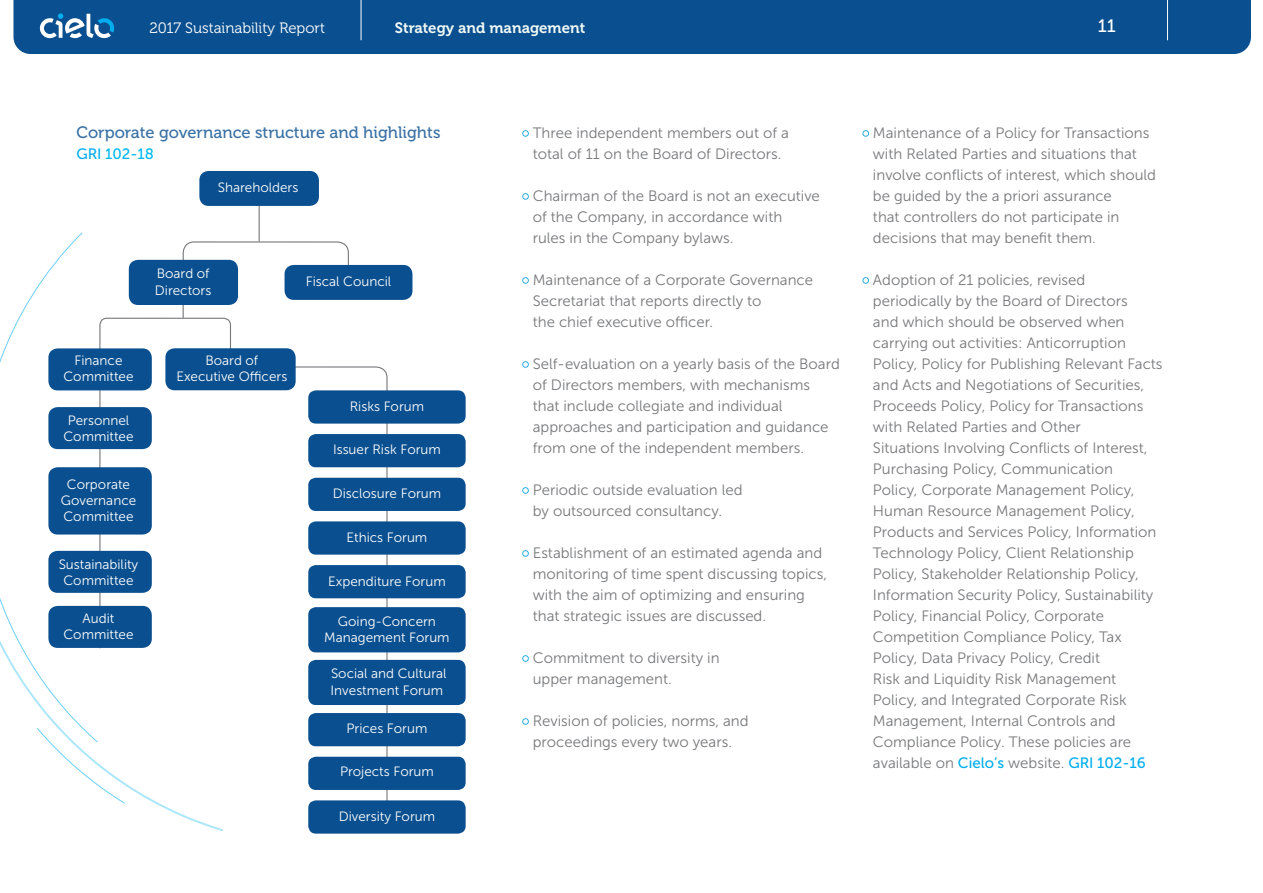
<style>
.page{position:relative;width:1263px;height:893px;background:#fff}
.page>*{position:absolute;margin:0;border:0;box-sizing:border-box;transform-origin:0 0}
.t1{font:18px "Museo 500";color:#fff}
.t2{font:16.5px "Museo 500";color:#3b72a5}
.t3{font:15px/21px "Museo Sans 300";color:#77787b}
.t4{font:15px "Museo 300";color:#fff}
.t5{font:15px "Museo 700";color:#f0faf7}
.t6{font:15px "Museo Sans 500";color:#00b9f1}
.t7{font:13.5px/16.2px "Museo Sans 300";color:#fff;text-align:center}
.s1{color:#00aeef}
.s2{font-family:"Museo Sans 500";color:#00aeef}
</style>
<div class="page">
<div style="left:13px;top:0;width:1238px;height:54px;background:#0a4f8f"></div>
<svg style="left:40px;top:13px;width:76px;height:26px"></svg>
<hr style="left:1167px;top:0;width:1px;height:40px;background:#fff">
<hr style="left:361px;top:0;width:1px;height:40px;background:#fff">
<div style="left:522px;top:130px;width:7px;height:7px;border:1px solid #2aace2;border-radius:50%"></div>
<div style="left:522px;top:193px;width:7px;height:7px;border:1px solid #2aace2;border-radius:50%"></div>
<div style="left:522px;top:277px;width:7px;height:7px;border:1px solid #2aace2;border-radius:50%"></div>
<div style="left:522px;top:361px;width:7px;height:7px;border:1px solid #2aace2;border-radius:50%"></div>
<div style="left:522px;top:487px;width:7px;height:7px;border:1px solid #2aace2;border-radius:50%"></div>
<div style="left:522px;top:550px;width:7px;height:7px;border:1px solid #2aace2;border-radius:50%"></div>
<div style="left:522px;top:655px;width:7px;height:7px;border:1px solid #2aace2;border-radius:50%"></div>
<div style="left:522px;top:718px;width:7px;height:7px;border:1px solid #2aace2;border-radius:50%"></div>
<svg style="left:182px;top:241px;width:167px;height:56px"></svg>
<svg style="left:99px;top:317px;width:133px;height:290px"></svg>
<hr style="left:183px;top:273px;width:1px;height:45px;background:#77787b">
<div style="left:48px;top:551px;width:104px;height:42px;background:#0a4f8f;border-radius:9px"></div>
<hr style="left:259px;top:194px;width:1px;height:47px;background:#77787b">
<svg style="left:241px;top:366px;width:147px;height:439px"></svg>
<div style="left:165px;top:348px;width:131px;height:42px;background:#0a4f8f;border-radius:9px"></div>
<div style="left:308px;top:390px;width:158px;height:34px;background:#0a4f8f;border-radius:8px"></div>
<div style="left:308px;top:565px;width:158px;height:33px;background:#0a4f8f;border-radius:8px"></div>
<div style="left:308px;top:478px;width:158px;height:33px;background:#0a4f8f;border-radius:8px"></div>
<div style="left:308px;top:434px;width:158px;height:33px;background:#0a4f8f;border-radius:8px"></div>
<div style="left:308px;top:607px;width:158px;height:45px;background:#0a4f8f;border-radius:8px"></div>
<div style="left:308px;top:660px;width:158px;height:45px;background:#0a4f8f;border-radius:8px"></div>
<div style="left:308px;top:521px;width:158px;height:34px;background:#0a4f8f;border-radius:8px"></div>
<div style="left:308px;top:713px;width:158px;height:33px;background:#0a4f8f;border-radius:8px"></div>
<div style="left:308px;top:757px;width:158px;height:33px;background:#0a4f8f;border-radius:8px"></div>
<div style="left:308px;top:800px;width:158px;height:34px;background:#0a4f8f;border-radius:8px"></div>
<div style="left:199px;top:171px;width:120px;height:35px;background:#0a4f8f;border-radius:9px"></div>
<div style="left:285px;top:265px;width:127px;height:35px;background:#0a4f8f;border-radius:9px"></div>
<div style="left:129px;top:260px;width:109px;height:45px;background:#0a4f8f;border-radius:9px"></div>
<div style="left:48px;top:348px;width:104px;height:42px;background:#0a4f8f;border-radius:9px"></div>
<div style="left:48px;top:407px;width:104px;height:42px;background:#0a4f8f;border-radius:9px"></div>
<div style="left:48px;top:467px;width:104px;height:67px;background:#0a4f8f;border-radius:9px"></div>
<div style="left:862px;top:130px;width:7px;height:7px;border:1px solid #2aace2;border-radius:50%"></div>
<div style="left:862px;top:277px;width:7px;height:7px;border:1px solid #2aace2;border-radius:50%"></div>
<svg style="left:0;top:232px;width:98px;height:375px"></svg>
<svg style="left:0;top:607px;width:223px;height:224px"></svg>
<svg style="left:36px;top:727px;width:90px;height:77px"></svg>
<p class="t4" style="left:149px;top:20px;width:177px">2017 Sustainability Report</p>
<p class="t5" style="left:395px;top:20px;width:192px">Strategy and management</p>
<p class="t1" style="left:1098px;top:16px;width:20px">11</p>
<p class="t2" style="left:77px;top:123px;width:365px">Corporate governance structure and highlights</p>
<p class="t6" style="left:77px;top:146px;width:79px"><span class="s1">GRI</span> 102-18</p>
<p class="t7" style="left:218px;top:179px;width:82px">Shareholders</p>
<p class="t7" style="left:155px;top:266px;width:58px;text-align:left">Board of<br>Directors</p>
<p class="t7" style="left:306px;top:273px;width:87px">Fiscal Council</p>
<p class="t7" style="left:63px;top:352px;width:72px">Finance<br>Committee</p>
<p class="t7" style="left:63px;top:412px;width:72px">Personnel<br>Committee</p>
<p class="t7" style="left:61px;top:476px;width:77px">Corporate<br>Governance<br>Committee</p>
<p class="t7" style="left:59px;top:556px;width:81px">Sustainability<br>Committee</p>
<p class="t7" style="left:63px;top:610px;width:72px">Audit<br>Committee</p>
<p class="t7" style="left:176px;top:352px;width:112px">Board of<br>Executive Officers</p>
<p class="t7" style="left:350px;top:398px;width:76px">Risks Forum</p>
<p class="t7" style="left:333px;top:442px;width:109px">Issuer Risk Forum</p>
<p class="t7" style="left:333px;top:485px;width:110px">Disclosure Forum</p>
<p class="t7" style="left:347px;top:529px;width:82px">Ethics Forum</p>
<p class="t7" style="left:328px;top:573px;width:119px">Expenditure Forum</p>
<p class="t7" style="left:324px;top:614px;width:127px">Going-Concern<br>Management Forum</p>
<p class="t7" style="left:331px;top:665px;width:117px;line-height:16.8px;text-align:left">Social and Cultural<br>Investment Forum</p>
<p class="t7" style="left:346px;top:721px;width:82px">Prices Forum</p>
<p class="t7" style="left:340px;top:763px;width:95px">Projects Forum</p>
<p class="t7" style="left:339px;top:808px;width:98px">Diversity Forum</p>
<p class="t3" style="left:533px;top:122px;width:258px">Three independent members out of a total of 11 on the Board of Directors.</p>
<p class="t3" style="left:533px;top:185px;width:289px">Chairman of the Board is not an executive of the Company, in accordance with<br>rules in the Company bylaws.</p>
<p class="t3" style="left:533px;top:269px;width:282px">Maintenance of a Corporate Governance<br>Secretariat that reports directly to<br>the chief executive officer.</p>
<p class="t3" style="left:533px;top:353px;width:309px">Self-evaluation on a yearly basis of the Board of Directors members, with mechanisms that include collegiate and individual approaches and participation and guidance from one of the independent members.</p>
<p class="t3" style="left:533px;top:479px;width:211px">Periodic outside evaluation led by outsourced consultancy.</p>
<p class="t3" style="left:533px;top:542px;width:296px">Establishment of an estimated agenda and monitoring of time spent discussing topics, with the aim of optimizing and ensuring that strategic issues are discussed.</p>
<p class="t3" style="left:533px;top:647px;width:188px">Commitment to diversity in upper management.</p>
<p class="t3" style="left:533px;top:710px;width:217px">Revision of policies, norms, and proceedings every two years.</p>
<p class="t3" style="left:873px;top:122px;width:285px">Maintenance of a Policy for Transactions with Related Parties and situations that involve conflicts of interest, which should be guided by the a priori assurance<br>that controllers do not participate in decisions that may benefit them.</p>
<p class="t3" style="left:873px;top:269px;width:291px">Adoption of 21 policies, revised periodically by the Board of Directors<br>and which should be observed when carrying out activities: Anticorruption Policy, Policy for Publishing Relevant Facts and Acts and Negotiations of Securities, Proceeds Policy, Policy for Transactions with Related Parties and Other<br>Situations Involving Conflicts of Interest, Purchasing Policy, Communication<br>Policy, Corporate Management Policy, Human Resource Management Policy, Products and Services Policy, Information Technology Policy, Client Relationship Policy, Stakeholder Relationship Policy, Information Security Policy, Sustainability Policy, Financial Policy, Corporate Competition Compliance Policy, Tax Policy, Data Privacy Policy, Credit<br>Risk and Liquidity Risk Management Policy, and Integrated Corporate Risk Management, Internal Controls and Compliance Policy. These policies are available on <span class="s2">Cielo’s</span> website. <span class="s2">GRI 102-16</span></p>
</div>
